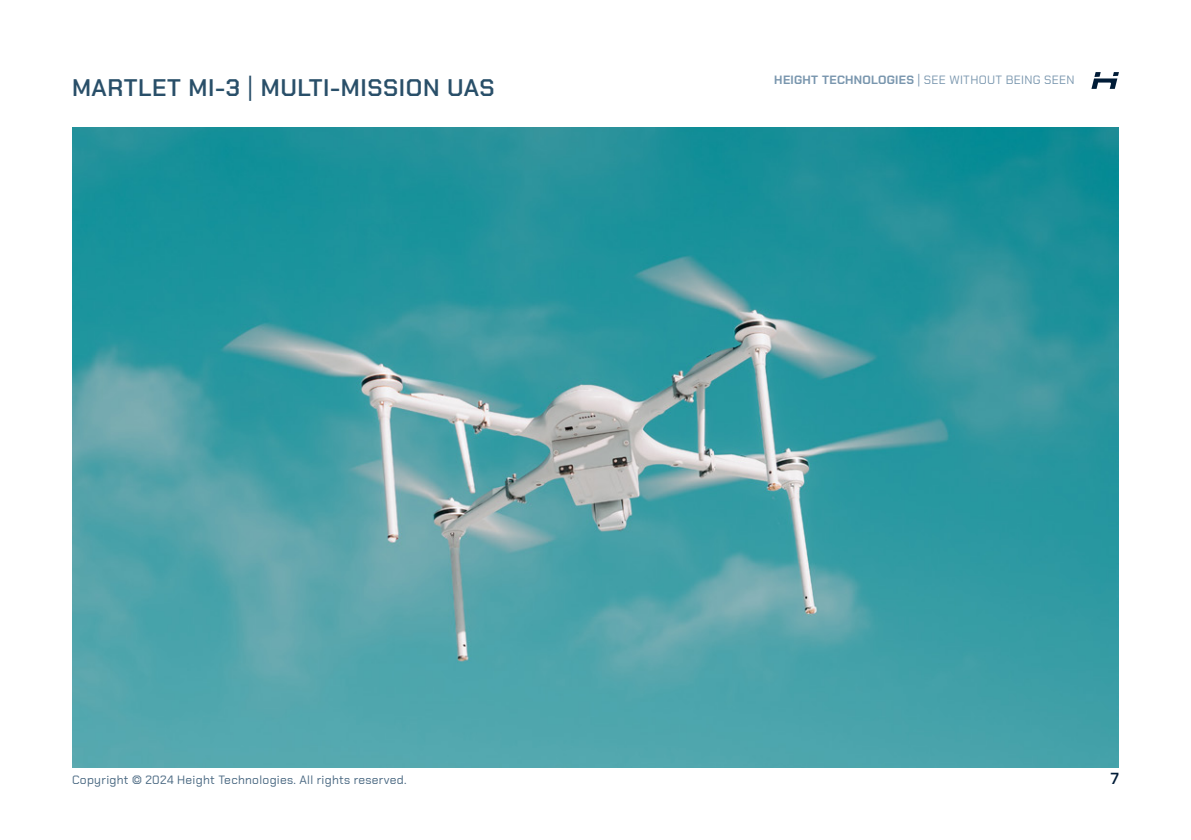
<style>
.page{position:relative;width:1191px;height:840px;background:#fff}
.page>*{position:absolute;margin:0;border:0;box-sizing:border-box;transform-origin:0 0}
.Heading_2{font:600 24px "Chakra Petch";letter-spacing:.025em;color:#294f69}
.Heading_2-2{font:600 16px "Chakra Petch";color:#001c37}
.Heading_2-3{font:12px "Chakra Petch";letter-spacing:.025em;color:#476680}
.Heading_2-4{font:12px "Chakra Petch";letter-spacing:.025em;color:#7996ae}
.s1{font-weight:400}
.s2{font-weight:700}
</style>
<div class="page">
<svg style="left:1091px;top:72px;width:28px;height:17px"></svg>
<img style="left:72px;top:127px;width:1047px;height:640px">
<p class="Heading_2" style="left:72px;top:74px;width:424px">MARTLET MI-3 <span class="s1">|</span> MULTI-MISSION UAS</p>
<p class="Heading_2-4" style="left:774px;top:73px;width:302px"><span class="s2">HEIGHT TECHNOLOGIES</span> | SEE WITHOUT BEING SEEN</p>
<p class="Heading_2-3" style="left:72px;top:772px;width:336px">Copyright © 2024 Height Technologies. All rights reserved.</p>
<p class="Heading_2-2" style="left:1110px;top:768px;width:10px">7</p>
</div>
